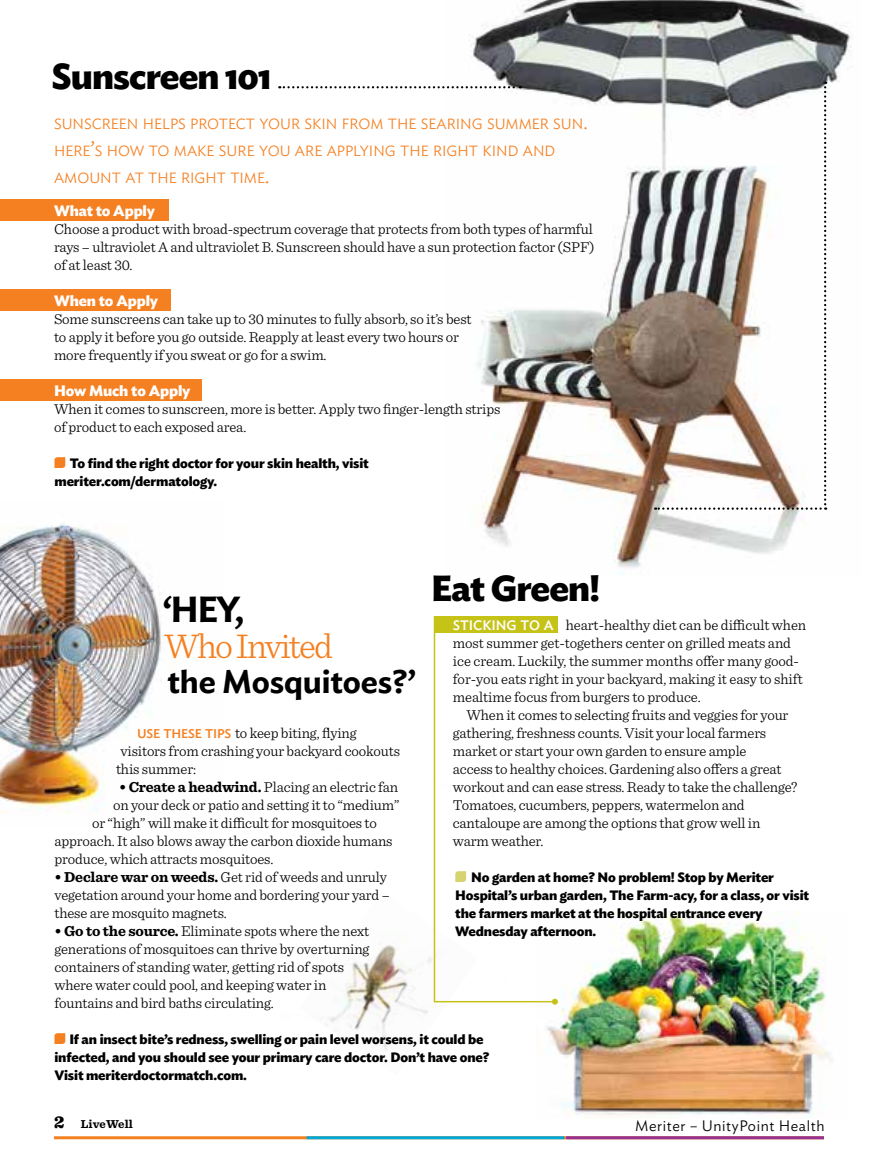
<style>
.page{position:relative;width:878px;height:1161px;background:#fff}
.page>*{position:absolute;margin:0;border:0;box-sizing:border-box;transform-origin:0 0}
.t1{font:700 36px "Ideal Sans";letter-spacing:-.025em;color:#000}
.t2{font:300 36px "Sentinel";letter-spacing:-.05em;color:#f58021}
.t3{font:600 36px "Ideal Sans";color:#000}
.t4{font:600 32.4px "Ideal Sans";letter-spacing:-.005em;color:#000}
.t5{font:300 15px/18px "Sentinel";letter-spacing:-.01em;color:#000}
.t6{font:700 15px "Ideal Sans";letter-spacing:-.01em;color:#fff}
.t7{font:300 15px "Ideal Sans";letter-spacing:.04em;color:#000}
.t8{font:300 14.7px/27px "Ideal Sans";color:#f58021}
.t9{font:700 13.5px/18px "Ideal Sans";letter-spacing:-.01em;color:#000}
.t10{font:700 12px "Sentinel";letter-spacing:.01em;color:#000}
.s1{font-size:21px}
.s2{font-family:"Ideal Sans";font-weight:500;font-size:12.6px;color:#f58021}
.s3{font-weight:700}
.s4{font-family:"Ideal Sans";font-weight:500;font-size:13.65px;color:#fff}
.s5{font-weight:900;font-size:18px}
</style>
<div class="page">
<div style="left:0;top:379px;width:201px;height:21px;background:#f58021"></div>
<div style="left:0;top:289px;width:170px;height:21px;background:#f58021"></div>
<div style="left:0;top:199px;width:168px;height:21px;background:#f58021"></div>
<img style="left:0;top:524px;width:161px;height:289px">
<img style="left:447px;top:0;width:405px;height:574px">
<img style="left:159px;top:672px;width:273px;height:379px">
<svg style="left:279px;top:86px;width:242px;height:2px"></svg>
<svg style="left:655px;top:82px;width:171px;height:428px"></svg>
<img style="left:546px;top:911px;width:283px;height:204px">
<svg style="left:433px;top:616px;width:123px;height:387px"></svg>
<svg style="left:552px;top:999px;width:6px;height:6px"></svg>
<svg style="left:54px;top:1033px;width:11px;height:11px"></svg>
<svg style="left:54px;top:457px;width:11px;height:11px"></svg>
<svg style="left:455px;top:871px;width:11px;height:11px"></svg>
<hr style="left:54px;top:1136px;width:770px;height:3px;background:#f58021">
<hr style="left:566px;top:1136px;width:258px;height:3px;background:#953192">
<hr style="left:306px;top:1136px;width:258px;height:3px;background:#00a9d5">
<h1 class="t1" style="left:51px;top:48px;width:221px">Sunscreen 101</h1>
<p class="t8" style="left:54px;top:109px;width:444px">SU NSCREEN HELPS PROTECT YOUR SKIN FROM THE SEARING SUMMER</p>
<p class="t8" style="left:553px;top:109px;width:36px">SUN<span class="s1">.</span></p>
<p class="t8" style="left:54px;top:136px;width:175px">HERE<span class="s1">’</span>S HOW TO MAKE SURE</p>
<p class="t8" style="left:54px;top:136px;width:503px;text-indent:205px">YOU ARE APPLYING THE RIGHT KIND AND<br>AMOU NT AT THE RIGHT TIME<span class="s1">.</span></p>
<p class="t6" style="left:54px;top:199px;width:102px">What to Apply</p>
<p class="t5" style="left:54px;top:219px;width:542px">Choose a product with broad-spectrum coverage that protects from both types of harmful rays – ultraviolet A and ultraviolet B. Sunscreen should have a sun protection factor (SPF) of at least 30.</p>
<p class="t6" style="left:54px;top:289px;width:106px">When to Apply</p>
<p class="t5" style="left:54px;top:309px;width:419px">Some sunscreens can take up to 30 minutes to fully absorb, so it’s best to apply it before you go outside. Reapply at least every two hours or more frequently if you sweat or go for a swim.</p>
<p class="t6" style="left:54px;top:379px;width:138px">How Much to Apply</p>
<p class="t5" style="left:54px;top:399px;width:448px">When it comes to sunscreen, more is better. Apply two finger-length strips of product to each exposed area.</p>
<p class="t9" style="left:54px;top:453px;width:316px;text-indent:15px">To find the right doctor for your skin health, visit meriter.com/dermatology.</p>
<h1 class="t3" style="left:163px;top:581px;width:83px">‘HEY,</h1>
<h1 class="t2" style="left:164px;top:619px;width:170px">Who Invited</h1>
<h2 class="t4" style="left:167px;top:656px;width:250px">the Mosquitoes?’</h2>
<p class="t5" style="left:137px;top:723px;width:221px"><span class="s2">USE THESE TIPS</span> to keep biting, flying</p>
<p class="t5" style="left:120px;top:741px;width:281px">visitors from crashing your backyard cookouts</p>
<p class="t5" style="left:116px;top:759px;width:82px">this summer:</p>
<p class="t5" style="left:119px;top:777px;width:281px"><span class="s3">• Create a headwind.</span> Placing an electric fan</p>
<p class="t5" style="left:113px;top:795px;width:288px">on your deck or patio and setting it to “medium”</p>
<p class="t5" style="left:92px;top:813px;width:286px">or “high” will make it difficult for mosquitoes to</p>
<p class="t5" style="left:54px;top:831px;width:339px">approach. It also blows away the carbon dioxide humans</p>
<p class="t5" style="left:54px;top:849px;width:220px">produce, which attracts mosquitoes.</p>
<p class="t5" style="left:54px;top:867px;width:337px"><span class="s3">• Declare war on weeds.</span> Get rid of weeds and unruly vegetation around your home and bordering your yard – these are mosquito magnets.</p>
<p class="t5" style="left:54px;top:921px;width:316px"><span class="s3">• Go to the source.</span> Eliminate spots where the next generations of mosquitoes can thrive by overturning containers of standing water, getting rid of spots where water could pool, and keeping water in fountains and bird baths circulating.</p>
<h1 class="t1" style="left:431px;top:560px;width:170px">Eat Green!</h1>
<p class="t5" style="left:453px;top:615px;width:355px"><span class="s4">STICKING TO A</span> heart-healthy diet can be difficult when most summer get-togethers center on grilled meats and ice cream. Luckily, the summer months offer many good&shy;for-you eats right in your backyard, making it easy to shift mealtime focus from burgers to produce.</p>
<p class="t5" style="left:453px;top:705px;width:346px;text-indent:14px">When it comes to selecting fruits and veggies for your gathering, freshness counts. Visit your local farmers market or start your own garden to ensure ample<br>access to healthy choices. Gardening also offers a great workout and can ease stress. Ready to take the challenge?<br>Tomatoes, cucumbers, peppers, watermelon and cantaloupe are among the options that grow well in warm weather.</p>
<p class="t9" style="left:455px;top:867px;width:355px;text-indent:16px">No garden at home? No problem! Stop by Meriter Hospital’s urban garden, The Farm-acy, for a class, or visit the farmers market at the hospital entrance every Wednesday afternoon.</p>
<p class="t9" style="left:54px;top:1029px;width:436px;text-indent:15px">If an insect bite’s redness, swelling or pain level worsens, it could be infected, and you should see your primary care doctor. Don’t have one?<br>Visit meriterdoctormatch.com.</p>
<p class="t10" style="left:54px;top:1114px;width:80px"><span class="s5">2</span> LiveWell</p>
<p class="t7" style="left:635px;top:1114px;width:191px">Meriter – UnityPoint Health</p>
</div>
